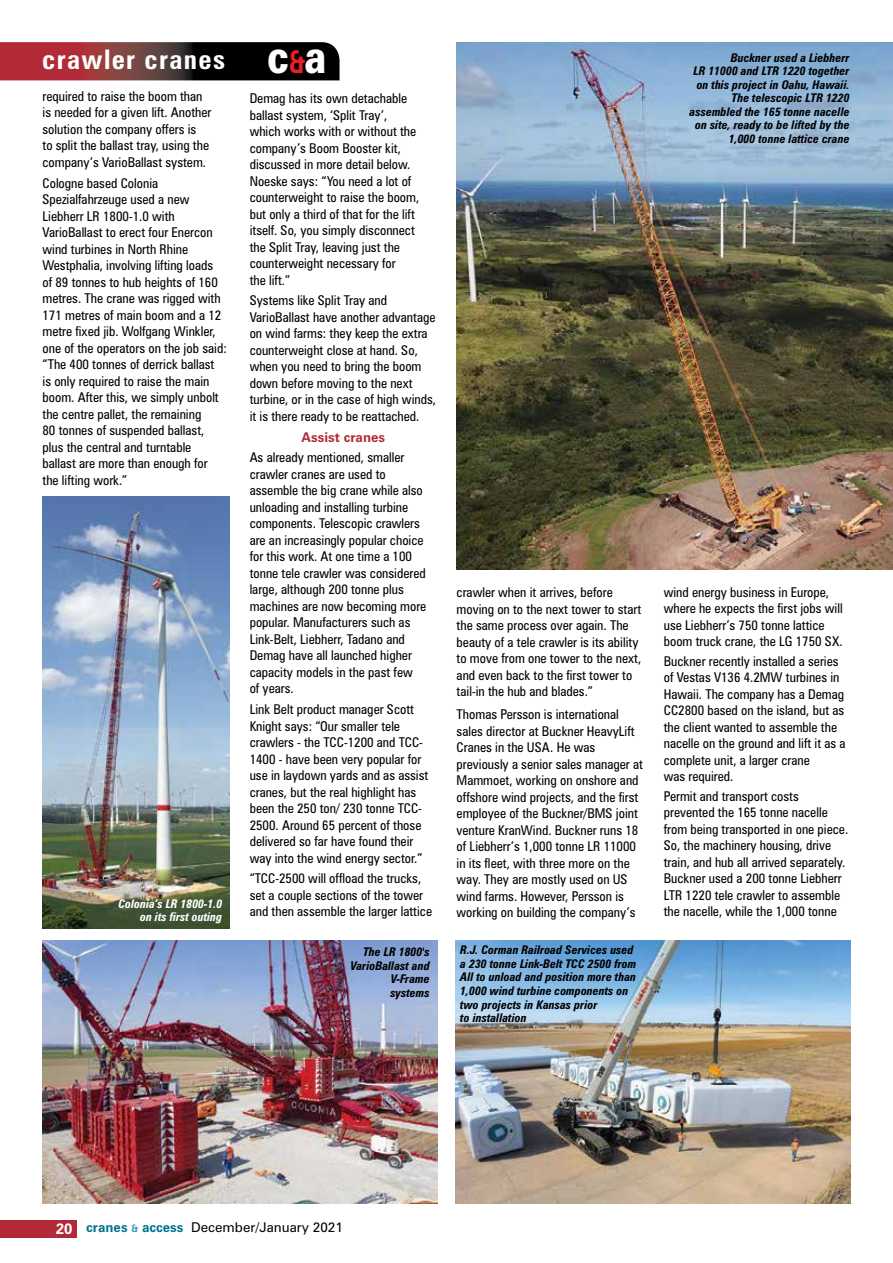
<style>
.page{position:relative;width:893px;height:1263px;background:#fff}
.page>*{position:absolute;margin:0;border:0;box-sizing:border-box;transform-origin:0 0}
.t1{font:700 condensed 27px "Zurich BT";letter-spacing:.05em;color:#fff}
.t2{font:condensed 13.5px/16.5px "Zurich BT";color:#000}
.t3{font:13.5px "Zurich BT";color:#000}
.t4{font:700 13.5px "Zurich BT";color:#b22a37}
.t5{font:italic 700 condensed 12px/13.5px "Zurich BT";color:#000;text-align:right}
.t6{font:italic 700 condensed 12px/13.5px "Zurich BT";color:#fff;text-align:right}
.s1{font-weight:900;font-stretch:normal;font-size:45.9px}
.s2{font-stretch:normal;font-size:31.65px;color:#ed1d24}
.s3{font-weight:700;font-size:15px;color:#fff}
.s4{font-weight:700;color:#00728f}
.s5{font-weight:700;font-size:10.5px;color:#3c9db6}
</style>
<div class="page">
<div style="left:0;top:1220px;width:77px;height:17px;background:#b22a37"></div>
<svg style="left:0;top:42px;width:340px;height:38px;background:#512023"></svg>
<img style="left:43px;top:940px;width:394px;height:263px">
<img style="left:43px;top:496px;width:187px;height:432px">
<img style="left:456px;top:940px;width:394px;height:263px">
<img style="left:456px;top:43px;width:437px;height:526px">
<h1 class="t1" style="left:42px;top:43px;width:286px">crawler cranes <span class="s1">c</span><span class="s2">&amp;</span><span class="s1">a</span></h1>
<p class="t2" style="left:43px;top:88px;width:170px">required to raise the boom than is needed for a given lift. Another solution the company offers is<br>to split the ballast tray, using the company’s VarioBallast system.</p>
<p class="t2" style="left:43px;top:175px;width:186px">Cologne based Colonia<br>Spezialfahrzeuge used a new<br>Liebherr LR 1800-1.0 with<br>VarioBallast to erect four Enercon wind turbines in North Rhine<br>Westphalia, involving lifting loads<br>of 89 tonnes to hub heights of 160 metres. The crane was rigged with<br>171 metres of main boom and a 12 metre fixed jib. Wolfgang Winkler, one of the operators on the job said: “The 400 tonnes of derrick ballast<br>is only required to raise the main boom. After this, we simply unbolt the centre pallet, the remaining<br>80 tonnes of suspended ballast, plus the central and turntable ballast are more than enough for the lifting work.”</p>
<p class="t2" style="left:250px;top:90px;width:171px">Demag has its own detachable ballast system, ‘Split Tray’, which works with or without the company’s Boom Booster kit, discussed in more detail below.<br>Noeske says: “You need a lot of counterweight to raise the boom, but only a third of that for the lift itself. So, you simply disconnect the Split Tray, leaving just the counterweight necessary for<br>the lift.”</p>
<p class="t2" style="left:250px;top:292px;width:188px">Systems like Split Tray and<br>VarioBallast have another advantage on wind farms: they keep the extra counterweight close at hand. So, when you need to bring the boom down before moving to the next turbine, or in the case of high winds, it is there ready to be reattached.</p>
<p class="t4" style="left:302px;top:428px;width:85px">Assist cranes</p>
<p class="t2" style="left:250px;top:449px;width:178px">As already mentioned, smaller crawler cranes are used to assemble the big crane while also unloading and installing turbine components. Telescopic crawlers are an increasingly popular choice for this work. At one time a 100 tonne tele crawler was considered large, although 200 tonne plus machines are now becoming more popular. Manufacturers such as<br>Link-Belt, Liebherr, Tadano and<br>Demag have all launched higher capacity models in the past few<br>of years.</p>
<p class="t2" style="left:250px;top:701px;width:180px">Link Belt product manager Scott<br>Knight says: “Our smaller tele crawlers - the TCC-1200 and TCC-<br>1400 - have been very popular for use in laydown yards and as assist cranes, but the real highlight has been the 250 ton/ 230 tonne TCC-<br>2500. Around 65 percent of those delivered so far have found their way into the wind energy sector.”</p>
<p class="t2" style="left:250px;top:870px;width:184px">“TCC-2500 will offload the trucks, set a couple sections of the tower and then assemble the larger lattice</p>
<p class="t6" style="left:118px;top:896px;width:105px">Colonia’s LR 1800-1.0 on its first outing</p>
<p class="t2" style="left:457px;top:584px;width:186px">crawler when it arrives, before moving on to the next tower to start the same process over again. The beauty of a tele crawler is its ability to move from one tower to the next, and even back to the first tower to tail-in the hub and blades.”</p>
<p class="t2" style="left:457px;top:706px;width:188px">Thomas Persson is international sales director at Buckner HeavyLift Cranes in the USA. He was previously a senior sales manager at Mammoet, working on onshore and offshore wind projects, and the first employee of the Buckner/BMS joint venture KranWind. Buckner runs 18 of Liebherr’s 1,000 tonne LR 11000 in its fleet, with three more on the way. They are mostly used on US wind farms. However, Persson is working on building the company’s</p>
<p class="t5" style="left:350px;top:945px;width:81px">The LR 1800's<br>VarioBallast and<br>V-Frame systems</p>
<p class="t5" style="left:460px;top:943px;width:178px;text-align:left">R.J. Corman Railroad Services used a 230 tonne Link-Belt TCC 2500 from<br>All to unload and position more than<br>1,000 wind turbine components on two projects in Kansas prior<br>to installation</p>
<p class="t5" style="left:690px;top:50px;width:162px">Buckner used a Liebherr<br>LR 11000 and LTR 1220 together on this project in Oahu, Hawaii.<br>The telescopic LTR 1220 assembled the 165 tonne nacelle on site, ready to be lifted by the<br>1,000 tonne lattice crane</p>
<p class="t2" style="left:664px;top:584px;width:180px">wind energy business in Europe, where he expects the first jobs will use Liebherr’s 750 tonne lattice boom truck crane, the LG 1750 SX.</p>
<p class="t2" style="left:664px;top:653px;width:183px">Buckner recently installed a series of Vestas V136 4.2MW turbines in<br>Hawaii. The company has a Demag<br>CC2800 based on the island, but as the client wanted to assemble the nacelle on the ground and lift it as a complete unit, a larger crane<br>was required.</p>
<p class="t2" style="left:664px;top:788px;width:186px">Permit and transport costs prevented the 165 tonne nacelle from being transported in one piece.<br>So, the machinery housing, drive train, and hub all arrived separately.<br>Buckner used a 200 tonne Liebherr LTR 1220 tele crawler to assemble the nacelle, while the 1,000 tonne</p>
<p class="t3" style="left:56px;top:1219px;width:288px"><span class="s3">20</span> <span class="s4">cranes</span> <span class="s5">&amp;</span> <span class="s4">access</span> December/January 2021</p>
</div>
